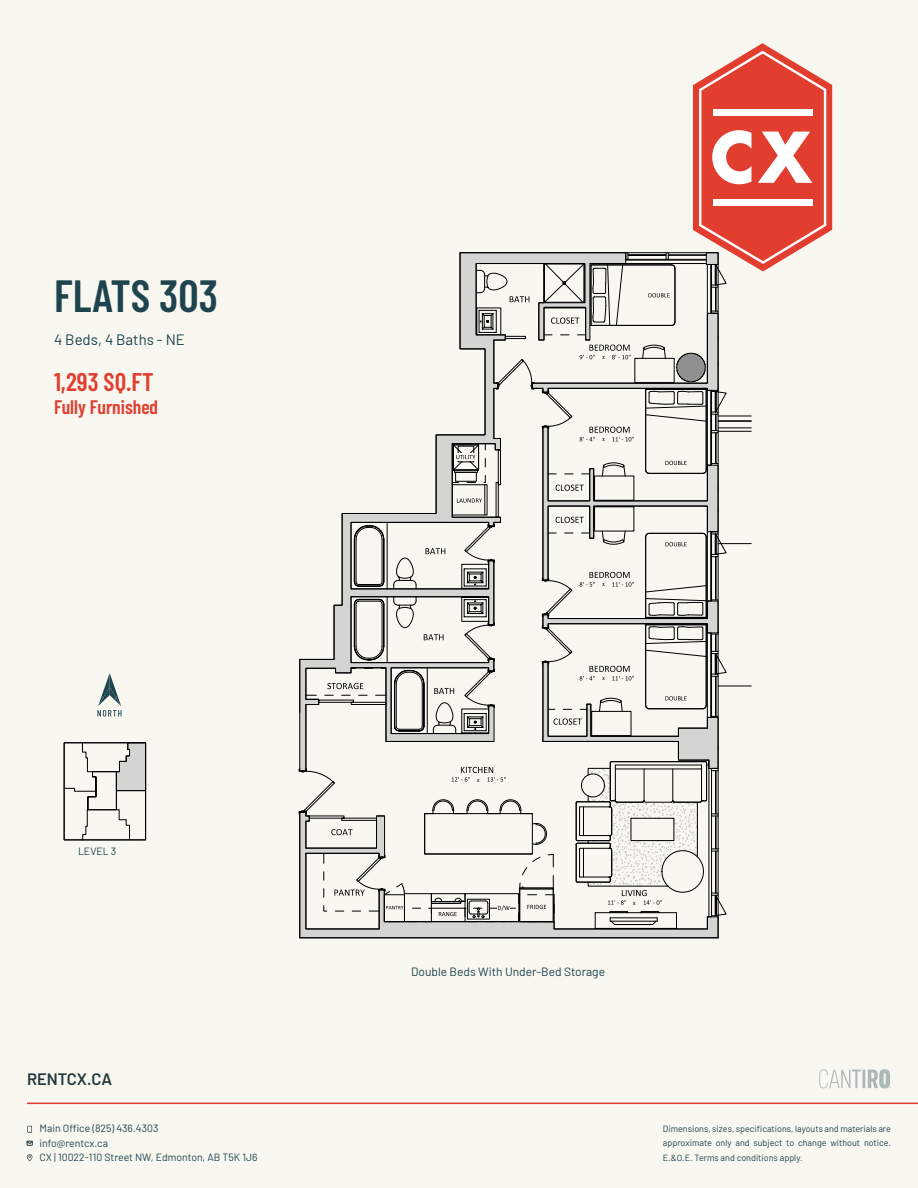
<style>
.page{position:relative;width:918px;height:1188px;background:#f8f7f0}
.page>*{position:absolute;margin:0;border:0;box-sizing:border-box;transform-origin:0 0}
.t1{font:600 45px "Barlow Condensed";color:#1e444e}
.t2{font:600 25.5px "Barlow Condensed";color:#e23e30}
.t3{font:600 19.5px "Barlow Condensed";color:#e23e30}
.t4{font:600 16.5px "Barlow";color:#24383c}
.t5{font:15px "Barlow";color:#1e444e}
.t6{font:12px "Barlow";color:#1e444e}
.t7{font:10.5px/14.4px "Barlow";color:#1e444e}
.t8{font:9px/14.4px "Barlow";color:#1e444e;text-align:justify}
.t9{font:6px "Arial Narrow";color:#000}
</style>
<div class="page">
<svg style="left:27px;top:1154px;width:5px;height:7px"></svg>
<svg style="left:27px;top:1126px;width:5px;height:7px"></svg>
<svg style="left:26px;top:1141px;width:7px;height:5px"></svg>
<svg style="left:819px;top:1069px;width:72px;height:20px"></svg>
<hr style="left:27px;top:1103px;width:891px;height:1px;background:#e23e30">
<svg style="left:298px;top:43px;width:534px;height:896px"></svg>
<svg style="left:64px;top:743px;width:82px;height:97px"></svg>
<svg style="left:97px;top:673px;width:24px;height:44px"></svg>
<h1 class="t1" style="left:54px;top:263px;width:165px">FLATS 303</h1>
<h3 class="t5" style="left:54px;top:328px;width:132px">4 Beds, 4 Baths - NE</h3>
<h2 class="t2" style="left:54px;top:364px;width:101px">1,293 SQ.FT</h2>
<h3 class="t3" style="left:54px;top:393px;width:106px">Fully Furnished</h3>
<p class="t7" style="left:78px;top:843px;width:40px">LEVEL 3</p>
<h3 class="t4" style="left:27px;top:1067px;width:87px">RENTCX.CA</h3>
<p class="t7" style="left:40px;top:1120px;width:220px">Main Office (825) 436.4303<br>info@rentcx.ca<br>CX | 10022-110 Street NW, Edmonton, AB T5K 1J6</p>
<p class="t9" style="left:603px;top:353px;width:4px">x</p>
<p class="t9" style="left:603px;top:435px;width:4px">x</p>
<p class="t9" style="left:477px;top:775px;width:4px">x</p>
<p class="t9" style="left:603px;top:580px;width:4px">x</p>
<p class="t9" style="left:603px;top:674px;width:4px">x</p>
<h3 class="t6" style="left:411px;top:963px;width:196px">Double Beds With Under-Bed Storage</h3>
<p class="t9" style="left:633px;top:898px;width:4px">x</p>
<p class="t8" style="left:663px;top:1121px;width:230px">Dimensions, sizes, specifications, layouts and materials are approximate only and subject to change without notice.<br>E.&amp;O.E. Terms and conditions apply.</p>
</div>
